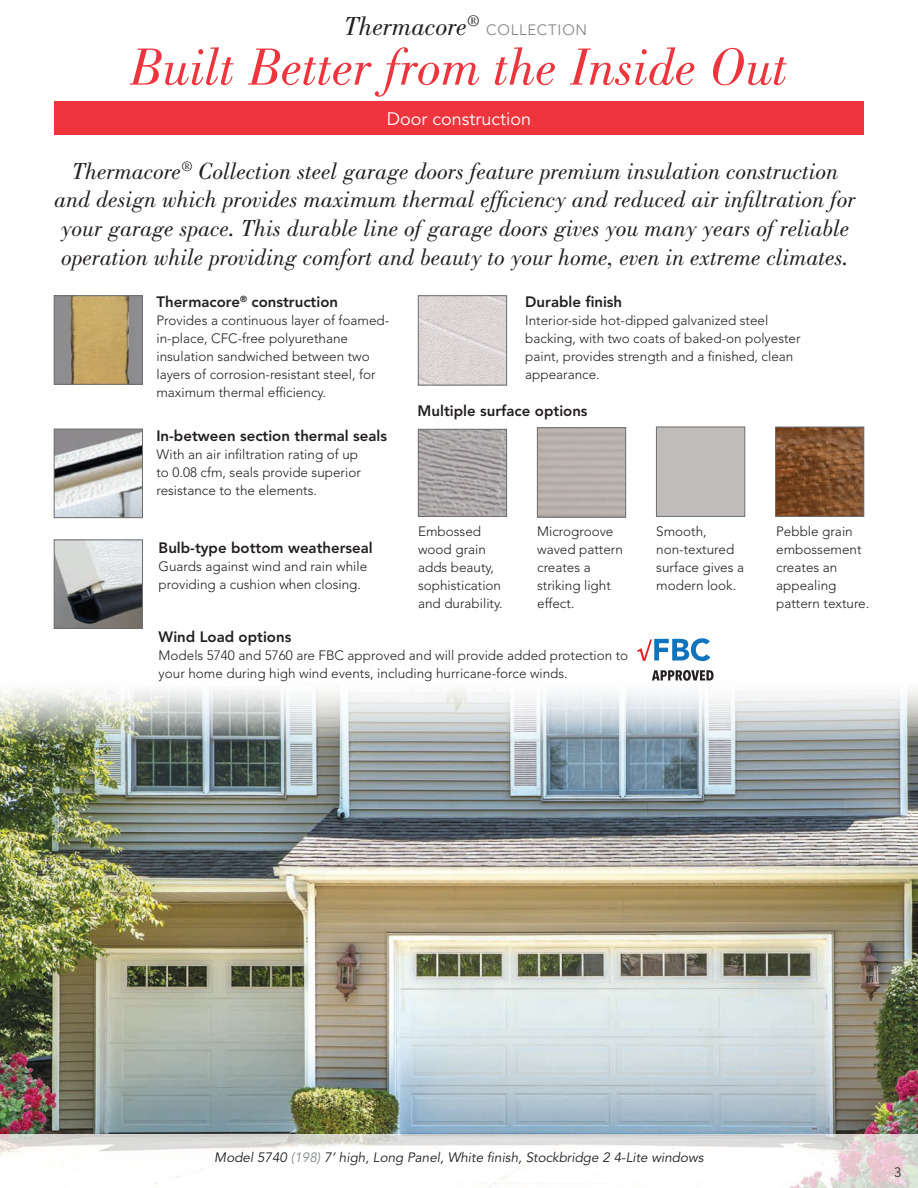
<style>
.page{position:relative;width:918px;height:1188px;background:#fff}
.page>*{position:absolute;margin:0;border:0;box-sizing:border-box;transform-origin:0 0}
.t1{font:italic 54px "Bodoni Std";color:#ee343d}
.t2{font:italic 27px "Bodoni Std";color:#231f20}
.t3{font:italic 24px/28.8px "Bodoni Std";color:#231f20;text-align:center}
.t4{font:18px "Avenir LT Std";color:#fff}
.t5{font:800 15px "Avenir LT Std";color:#231f20}
.t6{font:15px "Avenir LT Std";letter-spacing:.05em;color:#868a8e}
.t7{font:300 13.5px/18px "Avenir LT Std";color:#231f20}
.t8{font:italic 13.5px "Avenir LT Std";color:#231f20}
.s1{color:#868a8e}
</style>
<div class="page">
<img style="left:1px;top:689px;width:917px;height:445px">
<div style="left:54px;top:102px;width:810px;height:33px;background:#ee343d"></div>
<img style="left:56px;top:298px;width:85px;height:84px">
<div style="left:54px;top:296px;width:89px;height:88px;border:1px solid #6c6d70"></div>
<img style="left:420px;top:298px;width:85px;height:85px">
<div style="left:418px;top:296px;width:89px;height:89px;border:1px solid #6c6d70"></div>
<img style="left:56px;top:542px;width:85px;height:85px">
<div style="left:54px;top:540px;width:89px;height:89px;border:1px solid #6c6d70"></div>
<img style="left:56px;top:431px;width:85px;height:85px">
<div style="left:54px;top:429px;width:89px;height:89px;border:1px solid #6c6d70"></div>
<div style="left:537px;top:428px;width:89px;height:89px;border:1px solid #6c6d70"></div>
<div style="left:656px;top:427px;width:89px;height:90px;background:#bfbcba;border:1px solid #6c6d70"></div>
<img style="left:420px;top:431px;width:85px;height:84px">
<div style="left:418px;top:429px;width:89px;height:88px;border:1px solid #6c6d70"></div>
<img style="left:777px;top:429px;width:85px;height:86px">
<div style="left:775px;top:427px;width:89px;height:90px;border:1px solid #6c6d70"></div>
<svg style="left:637px;top:638px;width:73px;height:23px"></svg>
<img style="left:0;top:691px;width:1px;height:443px">
<svg style="left:0;top:1134px;width:918px;height:54px"></svg>
<svg style="left:652px;top:670px;width:62px;height:11px"></svg>
<p class="t2" style="left:344px;top:11px;width:137px">Thermacore<sup>®</sup></p>
<p class="t6" style="left:486px;top:21px;width:103px">COLLECTION</p>
<h1 class="t1" style="left:130px;top:37px;width:659px">Built Better from the Inside Out</h1>
<p class="t4" style="left:387px;top:109px;width:146px">Door construction</p>
<h2 class="t3" style="left:55px;top:157px;width:803px">Thermacore<sup>®</sup> Collection steel garage doors feature premium insulation construction and design which provides maximum thermal effciency and reduced air infltration for your garage space. This durable line ofgarage doors gives you many years ofreliable operation while providing comfort and beauty to your home, even in extreme climates.</h2>
<p class="t5" style="left:156px;top:293px;width:183px">Thermacore<sup>®</sup> construction</p>
<p class="t5" style="left:525px;top:293px;width:98px">Durable fnish</p>
<p class="t7" style="left:156px;top:311px;width:234px">Provides a continuous layer of foamed-</p>
<p class="t7" style="left:525px;top:311px;width:245px">Interior-side hot-dipped galvanized steel</p>
<p class="t7" style="left:156px;top:329px;width:193px">in-place, CFC-free polyurethane</p>
<p class="t7" style="left:525px;top:329px;width:277px">backing, with two coats of baked-on polyester</p>
<p class="t7" style="left:156px;top:347px;width:215px">insulation sandwiched between two</p>
<p class="t7" style="left:525px;top:347px;width:270px">paint, provides strength and a fnished, clean</p>
<p class="t7" style="left:156px;top:365px;width:221px">layers of corrosion-resistant steel, for</p>
<p class="t7" style="left:525px;top:365px;width:76px">appearance.</p>
<p class="t7" style="left:156px;top:383px;width:171px">maximum thermal effciency.</p>
<p class="t5" style="left:418px;top:402px;width:172px">Multiple surface options</p>
<p class="t5" style="left:156px;top:426px;width:232px">In-between section thermal seals</p>
<p class="t7" style="left:156px;top:445px;width:206px">With an air infltration rating of up to 0.08 cfm, seals provide superior resistance to the elements.</p>
<p class="t7" style="left:418px;top:522px;width:65px">Embossed</p>
<p class="t7" style="left:537px;top:522px;width:78px">Microgroove</p>
<p class="t7" style="left:656px;top:522px;width:52px">Smooth,</p>
<p class="t7" style="left:776px;top:522px;width:78px">Pebble grain</p>
<p class="t5" style="left:159px;top:539px;width:216px">Bulb-type bottom weatherseal</p>
<p class="t7" style="left:418px;top:540px;width:69px">wood grain</p>
<p class="t7" style="left:537px;top:540px;width:87px">waved pattern</p>
<p class="t7" style="left:656px;top:540px;width:80px">non-textured</p>
<p class="t7" style="left:776px;top:540px;width:87px">embossement</p>
<p class="t7" style="left:159px;top:558px;width:210px">Guards against wind and rain while</p>
<p class="t7" style="left:418px;top:558px;width:78px">adds beauty,</p>
<p class="t7" style="left:537px;top:558px;width:55px">creates a</p>
<p class="t7" style="left:656px;top:558px;width:89px">surface gives a</p>
<p class="t7" style="left:776px;top:558px;width:63px">creates an</p>
<p class="t7" style="left:159px;top:576px;width:204px">providing a cushion when closing.</p>
<p class="t7" style="left:418px;top:576px;width:85px">sophistication</p>
<p class="t7" style="left:537px;top:576px;width:75px">striking light</p>
<p class="t7" style="left:656px;top:576px;width:82px">modern look.</p>
<p class="t7" style="left:776px;top:576px;width:62px">appealing</p>
<p class="t7" style="left:418px;top:594px;width:86px">and durability.</p>
<p class="t7" style="left:537px;top:594px;width:39px">effect.</p>
<p class="t7" style="left:776px;top:594px;width:95px">pattern texture.</p>
<p class="t5" style="left:159px;top:628px;width:134px">Wind Load options</p>
<p class="t7" style="left:159px;top:646px;width:471px">Models 5740 and 5760 are FBC approved and will provide added protection to</p>
<p class="t7" style="left:159px;top:664px;width:411px">your home during high wind events, including hurricane-force winds.</p>
<p class="t8" style="left:214px;top:1149px;width:491px">Model 5740 <span class="s1">(198)</span> 7’ high, Long Panel, White fnish, Stockbridge 2 4-Lite windows</p>
<p class="t7" style="left:894px;top:1164px;width:9px">3</p>
</div>
